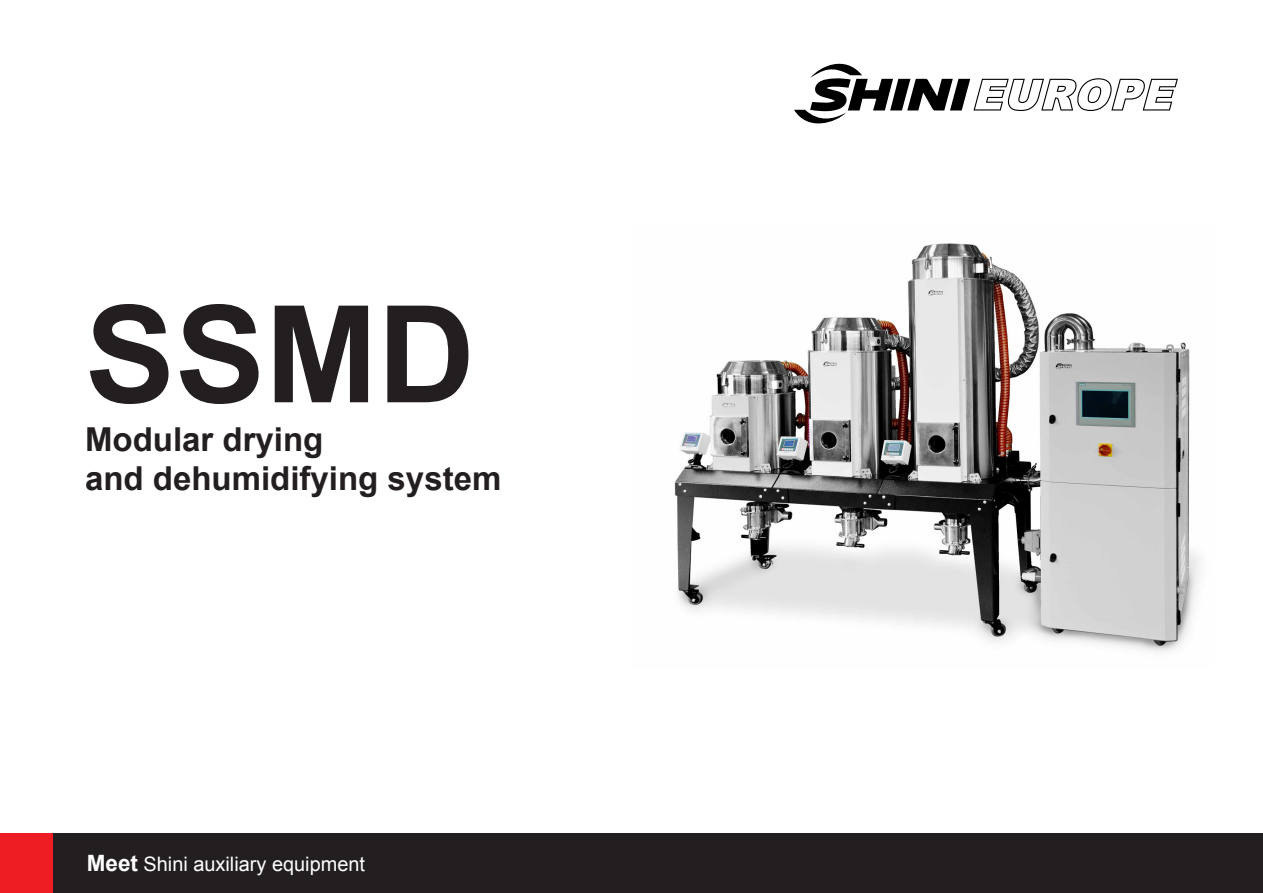
<style>
.page{position:relative;width:1263px;height:893px;background:#fff}
.page>*{position:absolute;margin:0;border:0;box-sizing:border-box;transform-origin:0 0}
.t1{font:700 135px "Arial";color:#231f20}
.t2{font:700 33px/39.6px "Arial";color:#231f20}
.t3{font:19.95px "Arial";color:#fff}
.s1{font-weight:700;font-size:22.5px}
</style>
<div class="page">
<img style="left:674px;top:243px;width:526px;height:409px">
<div style="left:53px;top:833px;width:1210px;height:60px;background:#231f20"></div>
<div style="left:0;top:833px;width:53px;height:60px;background:#ee1d23"></div>
<svg style="left:794px;top:63px;width:384px;height:61px"></svg>
<h1 class="t1" style="left:85px;top:265px;width:392px">SSMD</h1>
<p class="t2" style="left:85px;top:420px;width:418px">Modular drying<br>and dehumidifying system</p>
<p class="t3" style="left:87px;top:851px;width:280px"><span class="s1">Meet</span> Shini auxiliary equipment</p>
</div>
